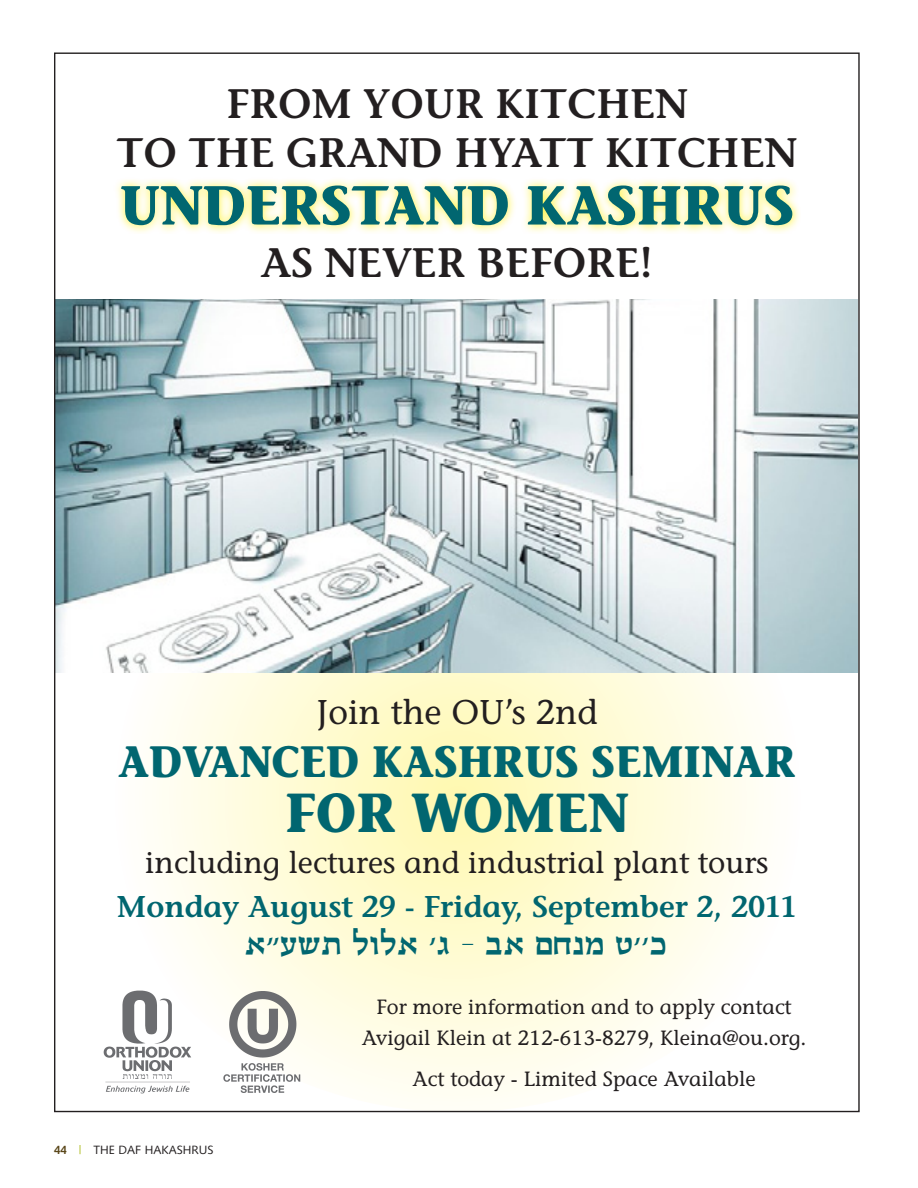
<style>
.page{position:relative;width:918px;height:1188px;background:#fff}
.page>*{position:absolute;margin:0;border:0;box-sizing:border-box;transform-origin:0 0}
.t1{font:700 54.9px "Stone Informal";letter-spacing:-.005em;color:#016670;scale:.95 1}
.t2{font:700 54.9px "Stone Informal";letter-spacing:-.005em;color:#016670;scale:.91 1}
.t3{font:700 43.8px "Stone Informal";color:#016670;scale:.91 1}
.t4{font:600 41.1px/49.3px "Stone Informal";letter-spacing:-.005em;color:#231f20;text-align:center}
.t5{font:36px "Hadasah Shamen";color:#016670}
.t6{font:34.2px "Stone Informal";color:#231f20}
.t7{font:30.15px "Stone Informal";color:#231f20}
.t8{font:600 30px "Stone Informal";color:#016670}
.t9{font:20.55px/30.8px "Stone Informal";color:#231f20;text-align:center}
.t10{font:12px "Syntax";color:#231f20}
.s1{font-weight:700;color:#5a471a}
.s2{color:#aebc21}
</style>
<div class="page">
<svg style="left:110px;top:672px;width:710px;height:430px"></svg>
<img style="left:56px;top:299px;width:802px;height:373px">
<img style="left:103px;top:984px;width:103px;height:117px">
<img style="left:224px;top:991px;width:78px;height:104px">
<div style="left:111px;top:175px;width:690px;height:59px;background:#fff101;opacity:.75"></div>
<h3 class="t4" style="left:116px;top:79px;width:678px">FROM YOUR KITCHEN<br>TO THE GRAND HYATT KITCHEN</h3>
<h1 class="t1" style="left:120px;top:171px;width:712px">UNDERSTAND KASHRUS</h1>
<h3 class="t4" style="left:261px;top:238px;width:394px">AS NEVER BEFORE!</h3>
<h3 class="t6" style="left:316px;top:692px;width:283px">Join the OU’s 2nd</h3>
<h2 class="t3" style="left:118px;top:734px;width:745px">ADVANCED KASHRUS SEMINAR</h2>
<h1 class="t2" style="left:285px;top:778px;width:286px">FOR WOMEN</h1>
<h3 class="t7" style="left:145px;top:845px;width:625px">including lectures and industrial plant tours</h3>
<h3 class="t8" style="left:117px;top:889px;width:681px">MONDAY AUGUST 29 - FRIDAY, SEPTEMBER 2, 2011</h3>
<h3 class="t5" style="left:246px;top:927px;width:424px">twwga, kukt wd - ct ojbn ywwf</h3>
<p class="t10" style="left:54px;top:1142px;width:161px"><span class="s1">44</span> <span class="s2">|</span> THE DAF HAKASHRUS</p>
<p class="t9" style="left:362px;top:991px;width:446px">For more information and to apply contact<br>Avigail Klein at 212-613-8279, Kleina@ou.org.</p>
<p class="t9" style="left:413px;top:1063px;width:345px">Act today - Limited Space Available</p>
</div>
